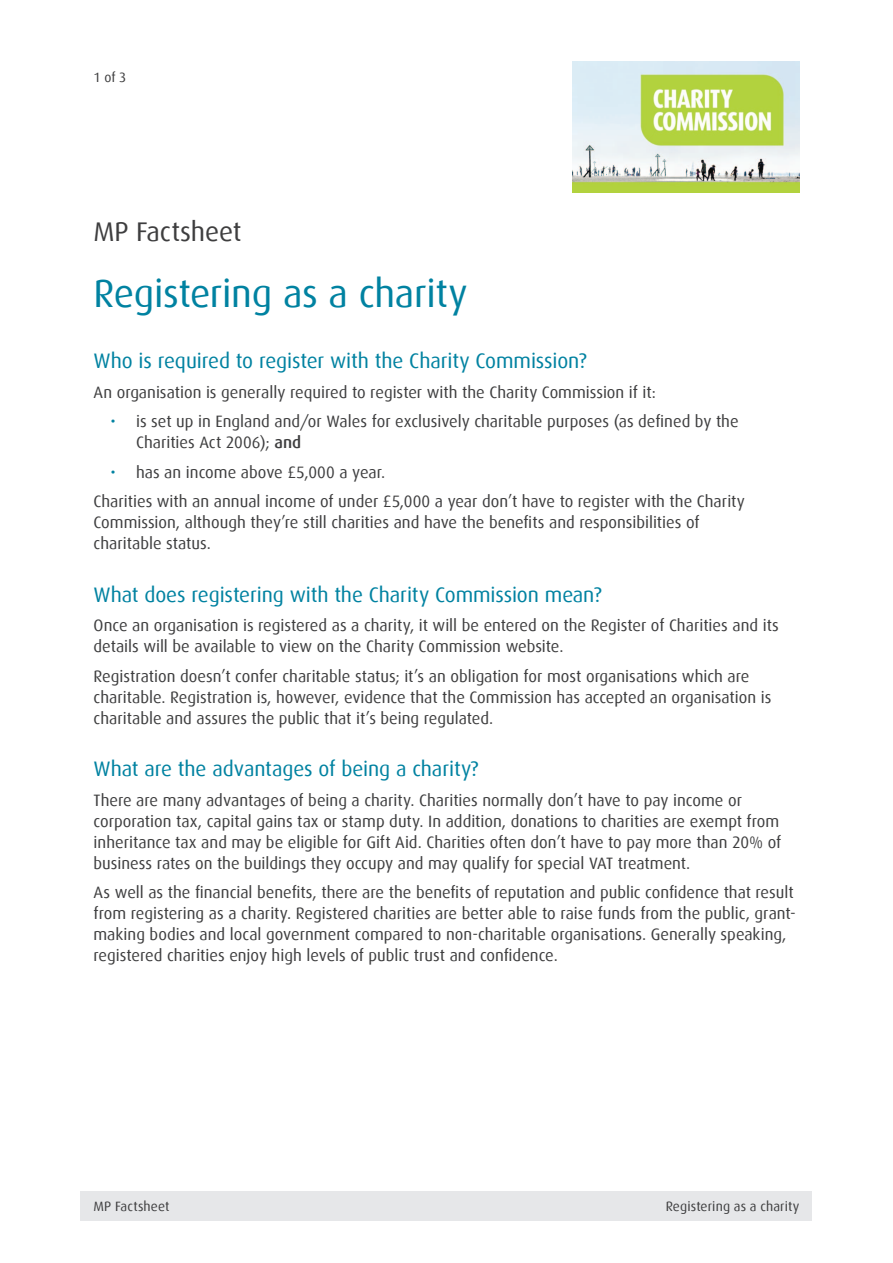
<style>
.page{position:relative;width:893px;height:1263px;background:#fff}
.page>*{position:absolute;margin:0;border:0;box-sizing:border-box;transform-origin:0 0}
.t1{font:39px "Dax";letter-spacing:-.01em;color:#0082a1}
.t2{font:27px "Dax";letter-spacing:-.005em;color:#3e3e3f}
.t3{font:21px "Dax";letter-spacing:-.005em;color:#0082a1}
.t4{font:16.5px/21px "Dax";color:#3e3e3f}
.t5{font:13.5px "Dax";letter-spacing:.01em;color:#3e3e3f}
.s1{color:#0082a1}
.s2{font-weight:500}
</style>
<div class="page">
<img style="left:573px;top:62px;width:226px;height:131px">
<div style="left:81px;top:1191px;width:731px;height:29px;background:#e6e7e9"></div>
<p class="t5" style="left:94px;top:70px;width:34px">1 of 3</p>
<h2 class="t2" style="left:94px;top:217px;width:149px">MP Factsheet</h2>
<h1 class="t1" style="left:94px;top:272px;width:375px">Registering as a charity</h1>
<p class="t3" style="left:94px;top:349px;width:495px">Who is required to register with the Charity Commission?</p>
<p class="t4" style="left:94px;top:381px;width:564px">An organisation is generally required to register with the Charity Commission if it:</p>
<p class="t4" style="left:136px;top:411px;width:604px;text-indent:-26px"><span class="s1">•</span> is set up in England and/or Wales for exclusively charitable purposes (as defined by the<br>Charities Act 2006); <span class="s2">and</span></p>
<p class="t4" style="left:94px;top:457px;width:653px;line-height:29.5px;text-indent:17px"><span class="s1">•</span> has an income above £5,000 a year.<br>Charities with an annual income of under £5,000 a year don’t have to register with the Charity</p>
<p class="t4" style="left:94px;top:512px;width:607px">Commission, although they’re still charities and have the benefits and responsibilities of charitable status.</p>
<p class="t3" style="left:94px;top:583px;width:510px">What does registering with the Charity Commission mean?</p>
<p class="t4" style="left:94px;top:615px;width:687px">Once an organisation is registered as a charity, it will be entered on the Register of Charities and its details will be available to view on the Charity Commission website.</p>
<p class="t4" style="left:94px;top:666px;width:679px">Registration doesn’t confer charitable status; it’s an obligation for most organisations which are charitable. Registration is, however, evidence that the Commission has accepted an organisation is charitable and assures the public that it’s being regulated.</p>
<p class="t3" style="left:94px;top:757px;width:386px">What are the advantages of being a charity?</p>
<p class="t4" style="left:94px;top:790px;width:689px">There are many advantages of being a charity. Charities normally don’t have to pay income or corporation tax, capital gains tax or stamp duty. In addition, donations to charities are exempt from inheritance tax and may be eligible for Gift Aid. Charities often don’t have to pay more than 20% of business rates on the buildings they occupy and may qualify for special VAT treatment.</p>
<p class="t4" style="left:94px;top:882px;width:704px">As well as the financial benefits, there are the benefits of reputation and public confidence that result from registering as a charity. Registered charities are better able to raise funds from the public, grant&shy;making bodies and local government compared to non-charitable organisations. Generally speaking, registered charities enjoy high levels of public trust and confidence.</p>
<p class="t5" style="left:94px;top:1199px;width:77px">MP Factsheet</p>
<p class="t5" style="left:666px;top:1199px;width:135px">Registering as a charity</p>
</div>
